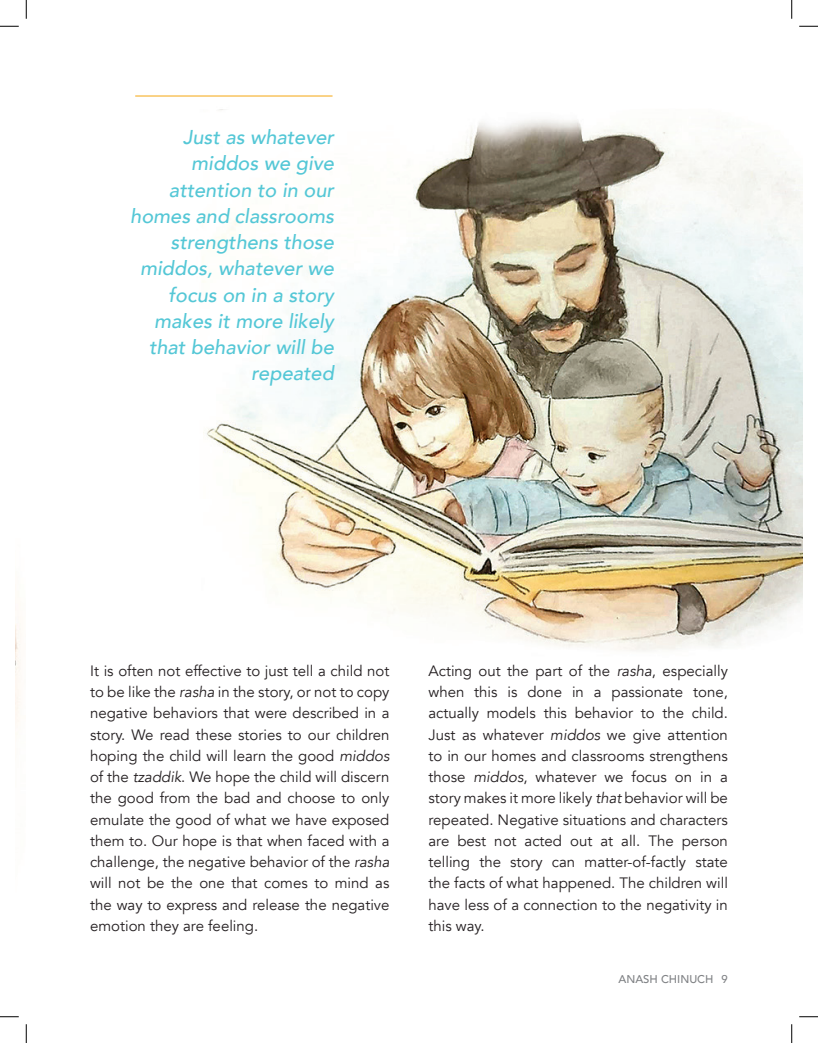
<style>
.page{position:relative;width:818px;height:1043px;background:#fff}
.page>*{position:absolute;margin:0;border:0;box-sizing:border-box;transform-origin:0 0}
.quart_blue{font:italic 500 20px/26.2px "Avenir";color:#54c7d6;text-align:right}
.p{font:15px/21.2px "Avenir";color:#241f21;text-align:justify}
.t1{font:500 11.25px "Avenir";color:#808285}
.s1{font-style:italic}
</style>
<div class="page">
<img style="left:16px;top:16px;width:786px;height:1011px">
<hr style="left:135px;top:95px;width:197px;height:2px;background:#f7b840">
<svg style="left:0;top:25px;width:19px;height:2px"></svg>
<svg style="left:799px;top:25px;width:19px;height:2px"></svg>
<svg style="left:0;top:1015px;width:19px;height:2px"></svg>
<svg style="left:799px;top:1015px;width:19px;height:2px"></svg>
<svg style="left:25px;top:0;width:2px;height:19px"></svg>
<svg style="left:25px;top:1024px;width:2px;height:18px"></svg>
<svg style="left:790px;top:0;width:2px;height:19px"></svg>
<svg style="left:790px;top:1024px;width:2px;height:18px"></svg>
<p class="quart_blue" style="left:130px;top:124px;width:205px">Just as whatever middos we give attention to in our homes and classrooms strengthens those middos, whatever we focus on in a story makes it more likely that behavior will be repeated</p>
<p class="p" style="left:90px;top:660px;width:301px">It is often not effective to just tell a child not to be like the <span class="s1">rasha</span> in the story, or not to copy negative behaviors that were described in a story. We read these stories to our children hoping the child will learn the good <span class="s1">middos </span>of the <span class="s1">tzaddik</span>. We hope the child will discern the good from the bad and choose to only emulate the good of what we have exposed them to. Our hope is that when faced with a challenge, the negative behavior of the <span class="s1">rasha </span>will not be the one that comes to mind as the way to express and release the negative emotion they are feeling.</p>
<p class="p" style="left:428px;top:660px;width:301px">Acting out the part of the <span class="s1">rasha</span>, especially when this is done in a passionate tone, actually models this behavior to the child.<br>Just as whatever <span class="s1">middos</span> we give attention to in our homes and classrooms strengthens those <span class="s1">middos</span>, whatever we focus on in a story makes it more likely <span class="s1">that</span> behavior will be repeated. Negative situations and characters are best not acted out at all. The person telling the story can matter-of-factly state the facts of what happened. The children will have less of a connection to the negativity in this way.</p>
<p class="t1" style="left:618px;top:969px;width:111px">ANASH CHINUCH 9</p>
</div>
